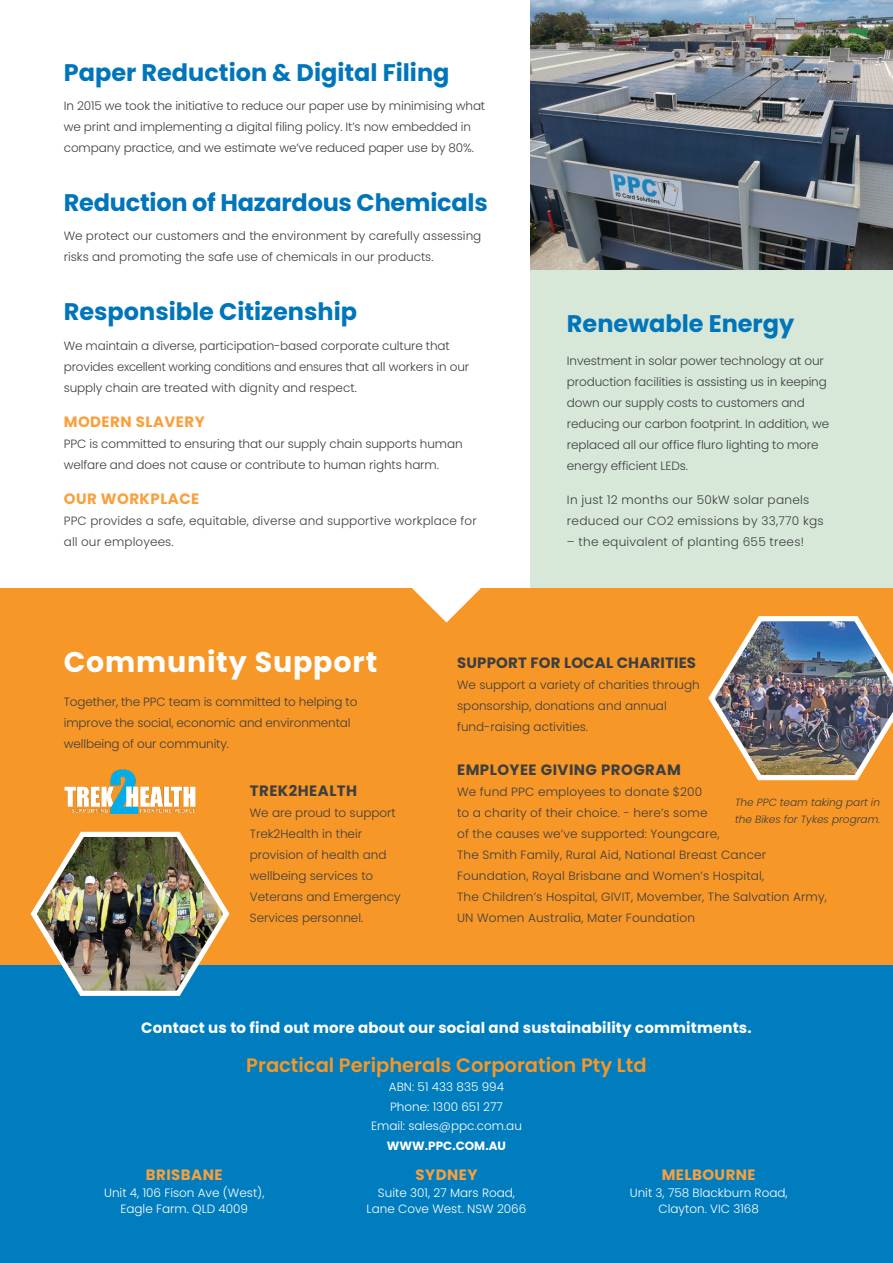
<style>
.page{position:relative;width:893px;height:1263px;background:#fff}
.page>*{position:absolute;margin:0;border:0;box-sizing:border-box;transform-origin:0 0}
.Heading_L2{font:700 28.5px "Poppins";letter-spacing:.03em;color:#fff}
.Heading_L2-2{font:700 24px "Poppins";color:#0075ba}
.Body_Small{font:600 19.5px "Poppins";color:#f79727}
.Heading_L4{font:700 15px "Poppins";letter-spacing:.01em;color:#fff}
.Heading_L4-2{font:700 15px "Poppins";letter-spacing:.03em;color:#f9a03d}
.Heading_L4-3{font:700 15px "Poppins";letter-spacing:.03em;color:#3e3e3f}
.Heading_L4-4{font:700 15px "Poppins";letter-spacing:.01em;color:#3e3e3f}
.Body_Small-2{font:300 12px/21px "Poppins";color:#3e3e3f}
.Body_Small-3{font:300 12px/19.5px "Poppins";color:#fff;text-align:center}
.Body_Small-4{font:300 12px/21px "Poppins";letter-spacing:.02em;color:#3e3e3f}
.Body_Small-5{font:italic 300 10.5px/16.5px "Poppins";color:#3e3e3f}
.s1{font-weight:700}
</style>
<div class="page">
<div style="left:530px;top:0;width:363px;height:610px;background:#d7e8d9"></div>
<div style="left:0;top:965px;width:893px;height:298px;background:#007dbf"></div>
<div style="left:0;top:588px;width:893px;height:377px;background:#f79727"></div>
<svg style="left:412px;top:588px;width:69px;height:35px"></svg>
<img style="left:530px;top:0;width:363px;height:270px">
<img style="left:708px;top:616px;width:185px;height:165px">
<img style="left:30px;top:831px;width:200px;height:165px">
<img style="left:64px;top:769px;width:132px;height:45px">
<p class="Heading_L2-2" style="left:64px;top:59px;width:387px">Paper Reduction &amp; Digital Filing</p>
<p class="Body_Small-2" style="left:64px;top:96px;width:423px">In 2015 we took the initiative to reduce our paper use by minimising what we print and implementing a digital filing policy. It’s now embedded in company practice, and we estimate we’ve reduced paper use by 80%.</p>
<p class="Heading_L2-2" style="left:64px;top:189px;width:425px">Reduction of Hazardous Chemicals</p>
<p class="Body_Small-2" style="left:64px;top:226px;width:419px">We protect our customers and the environment by carefully assessing risks and promoting the safe use of chemicals in our products.</p>
<p class="Heading_L2-2" style="left:64px;top:298px;width:295px">Responsible Citizenship</p>
<p class="Body_Small-2" style="left:64px;top:335px;width:407px">We maintain a diverse, participation-based corporate culture that provides excellent working conditions and ensures that all workers in our supply chain are treated with dignity and respect.</p>
<p class="Heading_L4-2" style="left:64px;top:413px;width:143px">MODERN SLAVERY</p>
<p class="Body_Small-2" style="left:64px;top:433px;width:400px">PPC is committed to ensuring that our supply chain supports human welfare and does not cause or contribute to human rights harm.</p>
<p class="Heading_L4-2" style="left:64px;top:490px;width:137px">OUR WORKPLACE</p>
<p class="Body_Small-2" style="left:64px;top:510px;width:414px">PPC provides a safe, equitable, diverse and supportive workplace for all our employees.</p>
<p class="Heading_L2-2" style="left:567px;top:309px;width:229px">Renewable Energy</p>
<p class="Body_Small-2" style="left:567px;top:351px;width:264px">Investment in solar power technology at our production facilities is assisting us in keeping down our supply costs to customers and reducing our carbon footprint. In addition, we replaced all our office fluro lighting to more energy efficient LEDs.</p>
<p class="Body_Small-4" style="left:567px;top:489px;width:258px">In just 12 months our 50kW solar panels reduced our CO2 emissions by 33,770 kgs</p>
<p class="Body_Small-4" style="left:567px;top:531px;width:239px">– the equivalent of planting 655 trees!</p>
<p class="Heading_L2" style="left:64px;top:645px;width:315px">Community Support</p>
<p class="Body_Small-2" style="left:64px;top:691px;width:295px">Together, the PPC team is committed to helping to improve the social, economic and environmental wellbeing of our community.</p>
<p class="Heading_L4-3" style="left:250px;top:781px;width:109px">TREK2HEALTH</p>
<p class="Body_Small-2" style="left:250px;top:802px;width:152px">We are proud to support<br>Trek2Health in their provision of health and wellbeing services to<br>Veterans and Emergency<br>Services personnel.</p>
<p class="Heading_L4-4" style="left:457px;top:654px;width:241px">SUPPORT FOR LOCAL CHARITIES</p>
<p class="Body_Small-2" style="left:457px;top:674px;width:244px">We support a variety of charities through sponsorship, donations and annual fund-raising activities.</p>
<p class="Heading_L4-3" style="left:457px;top:760px;width:225px">EMPLOYEE GIVING PROGRAM</p>
<p class="Body_Small-2" style="left:457px;top:781px;width:371px">We fund PPC employees to donate $200<br>to a charity of their choice. - here’s some<br>of the causes we’ve supported: Youngcare,<br>The Smith Family, Rural Aid, National Breast Cancer Foundation, Royal Brisbane and Women’s Hospital,<br>The Children’s Hospital, GIVIT, Movember, The Salvation Army, UN Women Australia, Mater Foundation</p>
<p class="Body_Small-5" style="left:735px;top:794px;width:147px">The PPC team taking part in the Bikes for Tykes program.</p>
<p class="Heading_L4" style="left:141px;top:1019px;width:612px">Contact us to find out more about our social and sustainability commitments.</p>
<p class="Body_Small" style="left:246px;top:1054px;width:402px">Practical Peripherals Corporation Pty Ltd</p>
<p class="Body_Small-3" style="left:371px;top:1077px;width:152px">ABN: 51 433 835 994<br>Phone: 1300 651 277<br>Email: sales@ppc.com.au<br><span class="s1">WWW.PPC.COM.AU</span></p>
<p class="Heading_L4-2" style="left:146px;top:1166px;width:78px">BRISBANE</p>
<p class="Body_Small-3" style="left:104px;top:1184px;width:162px;line-height:16.5px">Unit 4, 106 Fison Ave (West),<br>Eagle Farm. QLD 4009</p>
<p class="Heading_L4-2" style="left:416px;top:1166px;width:63px">SYDNEY</p>
<p class="Body_Small-3" style="left:367px;top:1184px;width:161px;line-height:16.5px">Suite 301, 27 Mars Road,<br>Lane Cove West. NSW 2066</p>
<p class="Heading_L4-2" style="left:662px;top:1166px;width:96px">MELBOURNE</p>
<p class="Body_Small-3" style="left:630px;top:1184px;width:159px;line-height:16.5px">Unit 3, 758 Blackburn Road,<br>Clayton. VIC 3168</p>
</div>
